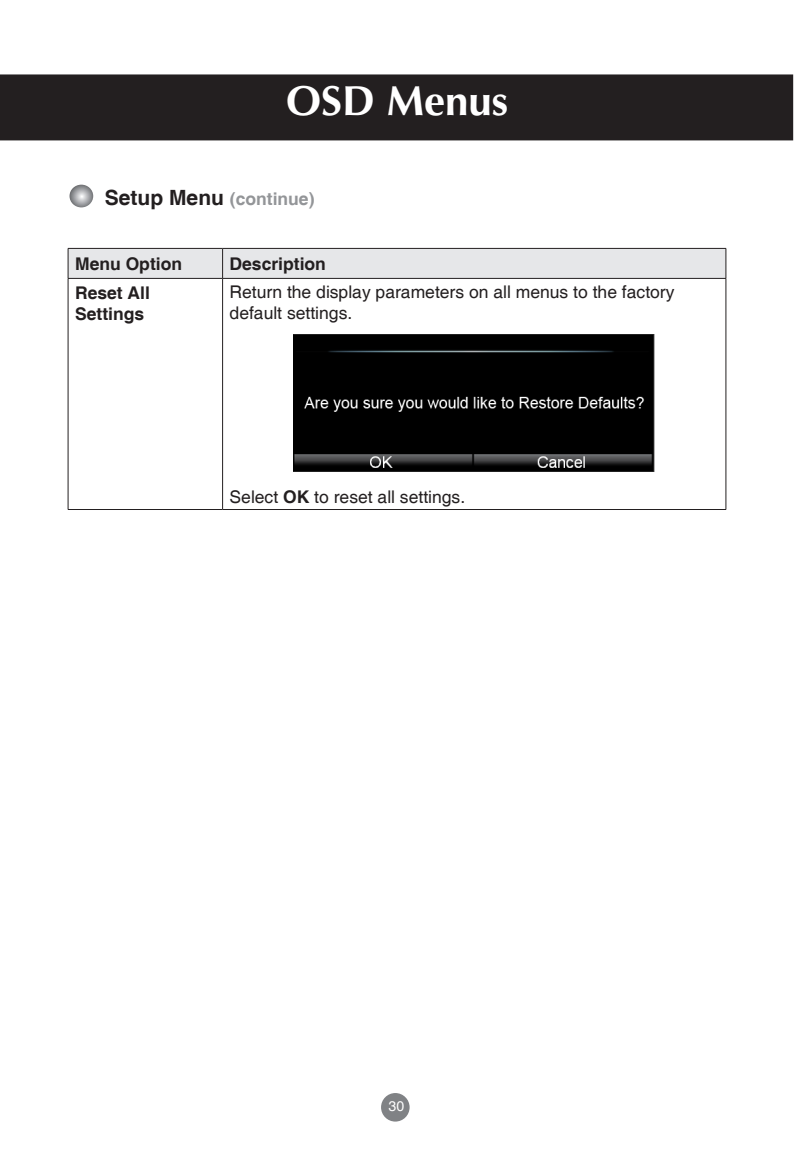
<style>
.page{position:relative;width:794px;height:1165px;background:#fff}
.page>*{position:absolute;margin:0;border:0;box-sizing:border-box;transform-origin:0 0}
.Header_1{font:700 42px "Optima LT Std";color:#fff}
.Body{font:17.5px/21px "Helvetica";color:#231f20}
.Body-2{font:700 17.5px/21px "Helvetica";color:#231f20}
.Title-bold{font:700 17.5px "Helvetica";color:#939598}
.t1{font:14px "Helvetica";color:#fff}
.s1{font-size:21px;color:#231f20}
.s2{font-weight:700}
</style>
<div class="page">
<div style="left:381px;top:1092px;width:28px;height:29px;background:#808285;border-radius:50%"></div>
<div style="left:0;top:74px;width:792px;height:66px;background:#231f20"></div>
<div style="left:69px;top:249px;width:656px;height:29px;background:#e6e7e9"></div>
<hr style="left:68px;top:248px;width:154px;height:1px;background:#231f20">
<hr style="left:68px;top:248px;width:1px;height:30px;background:#231f20">
<hr style="left:222px;top:248px;width:503px;height:1px;background:#231f20">
<hr style="left:222px;top:248px;width:1px;height:30px;background:#231f20">
<hr style="left:725px;top:248px;width:1px;height:30px;background:#231f20">
<hr style="left:68px;top:278px;width:154px;height:1px;background:#231f20">
<hr style="left:222px;top:278px;width:503px;height:1px;background:#231f20">
<hr style="left:68px;top:278px;width:1px;height:231px;background:#231f20">
<hr style="left:222px;top:278px;width:1px;height:231px;background:#231f20">
<hr style="left:725px;top:278px;width:1px;height:231px;background:#231f20">
<hr style="left:68px;top:509px;width:154px;height:1px;background:#231f20">
<hr style="left:222px;top:509px;width:503px;height:1px;background:#231f20">
<img style="left:293px;top:334px;width:361px;height:137px">
<svg style="left:69px;top:185px;width:24px;height:22px"></svg>
<p class="Header_1" style="left:286px;top:76px;width:223px">OSD Menus</p>
<p class="Title-bold" style="left:105px;top:188px;width:211px"><span class="s1">Setup Menu</span> (continue)</p>
<p class="Body-2" style="left:75px;top:254px;width:108px">Menu Option</p>
<p class="Body-2" style="left:229px;top:254px;width:98px">Description</p>
<p class="Body-2" style="left:75px;top:283px;width:76px">Reset All<br>Settings</p>
<p class="Body" style="left:229px;top:282px;width:446px">Return the display parameters on all menus to the factory default settings.</p>
<p class="Body" style="left:229px;top:486px;width:237px">Select <span class="s2">OK</span> to reset all settings.</p>
<p class="t1" style="left:388px;top:1098px;width:17px">30</p>
</div>
